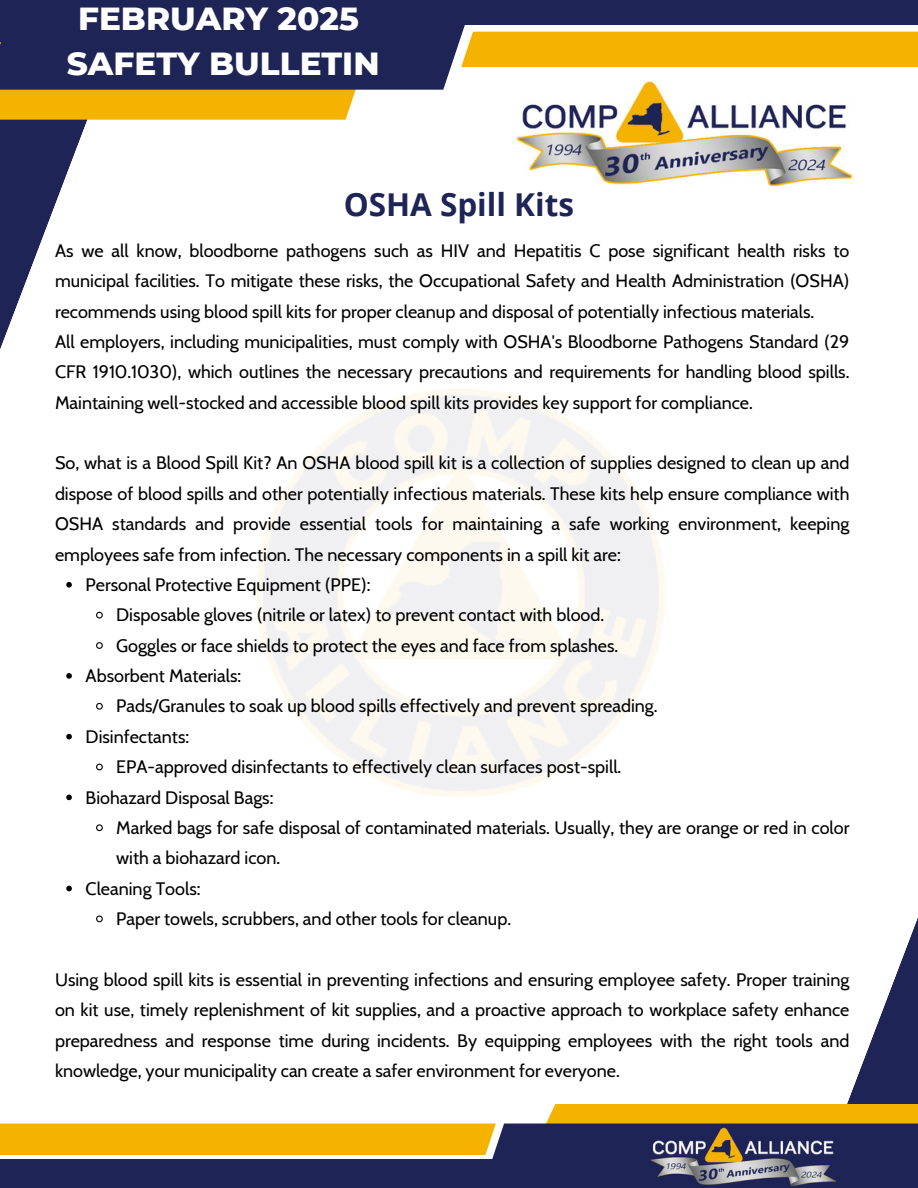
<style>
.page{position:relative;width:918px;height:1188px;background:#fff}
.page>*{position:absolute;margin:0;border:0;box-sizing:border-box;transform-origin:0 0}
.t1{font:800 32.55px/45px "Montserrat";color:#fff;text-align:center}
.t2{font:700 31.5px "Noto Sans";color:#1e2456}
.t3{font:18px/30.3px "Cabin";color:#000;text-align:justify}
</style>
<div class="page">
<svg style="left:0;top:120px;width:87px;height:229px"></svg>
<div style="left:0;top:90px;width:356px;height:30px;background:#f5b300"></div>
<div style="left:0;top:0;width:918px;height:25px;background:#1e2456"></div>
<div style="left:0;top:25px;width:486px;height:65px;background:#1e2456"></div>
<div style="left:461px;top:32px;width:457px;height:35px;background:#f5b300"></div>
<svg style="left:847px;top:917px;width:71px;height:187px"></svg>
<div style="left:0;top:1159px;width:918px;height:29px;background:#1e2456"></div>
<svg style="left:529px;top:1104px;width:389px;height:20px;background:#f0b30f"></svg>
<div style="left:461px;top:1124px;width:457px;height:64px;background:#1e2456"></div>
<div style="left:0;top:1124px;width:496px;height:31px;background:#f5b300"></div>
<img style="left:516px;top:81px;width:337px;height:106px">
<img style="left:650px;top:1128px;width:186px;height:58px">
<svg style="left:66px;top:582px;width:6px;height:6px"></svg>
<svg style="left:96px;top:611px;width:7px;height:8px"></svg>
<svg style="left:96px;top:642px;width:7px;height:7px"></svg>
<svg style="left:66px;top:673px;width:6px;height:6px"></svg>
<svg style="left:96px;top:702px;width:7px;height:8px"></svg>
<svg style="left:66px;top:734px;width:6px;height:5px"></svg>
<svg style="left:96px;top:763px;width:7px;height:8px"></svg>
<svg style="left:66px;top:795px;width:6px;height:5px"></svg>
<svg style="left:96px;top:824px;width:7px;height:8px"></svg>
<svg style="left:66px;top:886px;width:6px;height:5px"></svg>
<svg style="left:96px;top:915px;width:7px;height:8px"></svg>
<p class="t1" style="left:67px;top:-4px;width:314px">FEBRUARY 2025<br>SAFETY BULLETIN</p>
<p class="t2" style="left:344px;top:182px;width:232px">OSHA Spill Kits</p>
<h1 class="t3" style="left:55px;top:235px;width:796px">As we all know, bloodborne pathogens such as HIV and Hepatitis C pose significant health risks to municipal facilities. To mitigate these risks, the Occupational Safety and Health Administration (OSHA) recommends using blood spill kits for proper cleanup and disposal of potentially infectious materials.</h1>
<p class="t3" style="left:55px;top:326px;width:796px">All employers, including municipalities, must comply with OSHA's Bloodborne Pathogens Standard (29<br>CFR 1910.1030), which outlines the necessary precautions and requirements for handling blood spills.<br>Maintaining well-stocked and accessible blood spill kits provides key support for compliance.</p>
<h2 class="t3" style="left:55px;top:448px;width:796px">So, what is a Blood Spill Kit? An OSHA blood spill kit is a collection of supplies designed to clean up and dispose of blood spills and other potentially infectious materials. These kits help ensure compliance with OSHA standards and provide essential tools for maintaining a safe working environment, keeping employees safe from infection. The necessary components in a spill kit are:</h2>
<p class="t3" style="left:86px;top:569px;width:286px">Personal Protective Equipment (PPE):</p>
<p class="t3" style="left:116px;top:600px;width:490px">Disposable gloves (nitrile or latex) to prevent contact with blood.</p>
<p class="t3" style="left:116px;top:630px;width:504px">Goggles or face shields to protect the eyes and face from splashes.</p>
<p class="t3" style="left:86px;top:660px;width:157px">Absorbent Materials:</p>
<p class="t3" style="left:116px;top:691px;width:543px">Pads/Granules to soak up blood spills effectively and prevent spreading.</p>
<p class="t3" style="left:86px;top:721px;width:105px">Disinfectants:</p>
<p class="t3" style="left:116px;top:752px;width:507px">EPA-approved disinfectants to effectively clean surfaces post-spill.</p>
<p class="t3" style="left:86px;top:782px;width:189px">Biohazard Disposal Bags:</p>
<p class="t3" style="left:116px;top:812px;width:735px">Marked bags for safe disposal of contaminated materials. Usually, they are orange or red in color with a biohazard icon.</p>
<p class="t3" style="left:86px;top:873px;width:116px">Cleaning Tools:</p>
<p class="t3" style="left:116px;top:903px;width:396px">Paper towels, scrubbers, and other tools for cleanup.</p>
<p class="t3" style="left:55px;top:964px;width:796px">Using blood spill kits is essential in preventing infections and ensuring employee safety. Proper training on kit use, timely replenishment of kit supplies, and a proactive approach to workplace safety enhance preparedness and response time during incidents. By equipping employees with the right tools and knowledge, your municipality can create a safer environment for everyone.</p>
</div>
